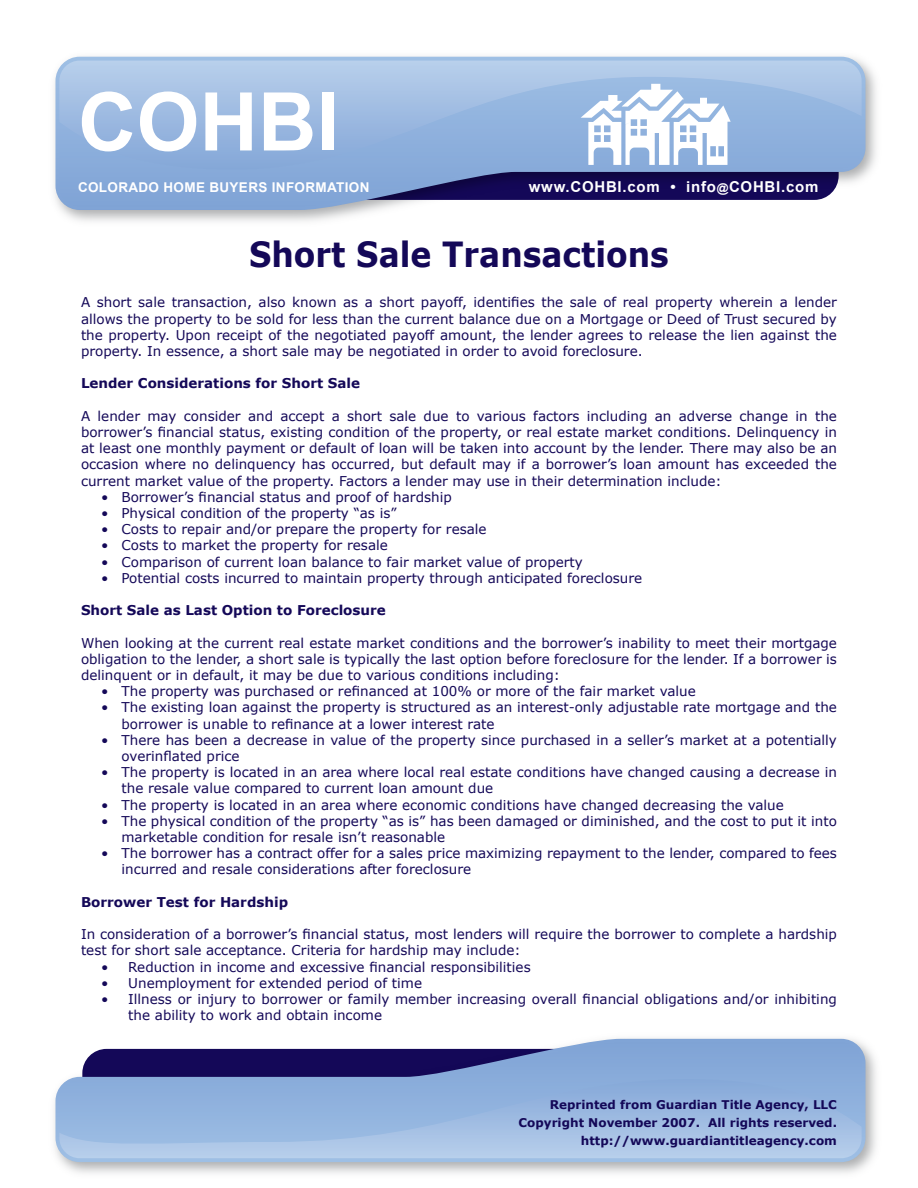
<style>
.page{position:relative;width:918px;height:1188px;background:#fff}
.page>*{position:absolute;margin:0;border:0;box-sizing:border-box;transform-origin:0 0}
.t1{font:700 81px "Arial";color:#fff}
.t2{font:700 34.65px "Verdana";color:#140858;scale:.91 1}
.t3{font:700 15px "Arial";letter-spacing:.05em;color:#fff}
.t4{font:13.5px/16.2px "Verdana";color:#140858}
.t5{font:700 13.5px "Verdana";color:#140858}
.t6{font:700 13.5px "Arial";letter-spacing:.025em;color:#fff}
.t7{font:700 12px/18px "Verdana";color:#140858;text-align:right}
.s1{font-size:12px}
</style>
<div class="page">
<svg style="left:56px;top:1039px;width:810px;height:123px"></svg>
<svg style="left:59px;top:1043px;width:803px;height:36px;background:#6975ab"></svg>
<svg style="left:59px;top:1079px;width:803px;height:79px;background:#9bb9e1"></svg>
<img style="left:54px;top:56px;width:822px;height:166px">
<svg style="left:56px;top:57px;width:810px;height:153px"></svg>
<svg style="left:59px;top:170px;width:803px;height:36px;background:#6773a7"></svg>
<svg style="left:59px;top:61px;width:803px;height:109px;background:#9cbae1"></svg>
<svg style="left:581px;top:84px;width:150px;height:81px"></svg>
<h1 class="t1" style="left:78px;top:69px;width:262px">COHBI</h1>
<p class="t6" style="left:78px;top:179px;width:276px">COLORADO HOME BUYERS INFORMATION</p>
<p class="t3" style="left:529px;top:177px;width:291px">WWW.COHBI.COM • INFO<span class="s1">@</span>COHBI.COM</p>
<h2 class="t2" style="left:249px;top:232px;width:463px">Short Sale Transactions</h2>
<p class="t4" style="left:81px;top:294px;width:757px;text-align:justify">A short sale transaction, also known as a short payoff, identifies the sale of real property wherein a lender allows the property to be sold for less than the current balance due on a Mortgage or Deed of Trust secured by the property. Upon receipt of the negotiated payoff amount, the lender agrees to release the lien against the property. In essence, a short sale may be negotiated in order to avoid foreclosure.</p>
<p class="t5" style="left:81px;top:375px;width:281px">Lender Considerations for Short Sale</p>
<p class="t4" style="left:81px;top:407px;width:758px;text-align:justify">A lender may consider and accept a short sale due to various factors including an adverse change in the borrower’s financial status, existing condition of the property, or real estate market conditions. Delinquency in at least one monthly payment or default of loan will be taken into account by the lender. There may also be an occasion where no delinquency has occurred, but default may if a borrower’s loan amount has exceeded the current market value of the property. Factors a lender may use in their determination include:</p>
<p class="t4" style="left:101px;top:488px;width:352px">• Borrower’s financial status and proof of hardship</p>
<p class="t4" style="left:101px;top:504px;width:297px">• Physical condition of the property “as is”</p>
<p class="t4" style="left:101px;top:521px;width:387px">• Costs to repair and/or prepare the property for resale</p>
<p class="t4" style="left:101px;top:537px;width:288px">• Costs to market the property for resale</p>
<p class="t4" style="left:101px;top:553px;width:483px">• Comparison of current loan balance to fair market value of property</p>
<p class="t4" style="left:101px;top:569px;width:543px">• Potential costs incurred to maintain property through anticipated foreclosure</p>
<p class="t5" style="left:81px;top:602px;width:306px">Short Sale as Last Option to Foreclosure</p>
<p class="t4" style="left:81px;top:634px;width:757px;text-align:justify">When looking at the current real estate market conditions and the borrower’s inability to meet their mortgage obligation to the lender, a short sale is typically the last option before foreclosure for the lender. If a borrower is delinquent or in default, it may be due to various conditions including:</p>
<p class="t4" style="left:101px;top:683px;width:596px">• The property was purchased or refinanced at 100% or more of the fair market value</p>
<p class="t4" style="left:122px;top:699px;width:717px;text-indent:-20px">• The existing loan against the property is structured as an interest-only adjustable rate mortgage and the borrower is unable to refinance at a lower interest rate</p>
<p class="t4" style="left:122px;top:731px;width:717px;text-indent:-20px">• There has been a decrease in value of the property since purchased in a seller’s market at a potentially overinflated price</p>
<p class="t4" style="left:122px;top:764px;width:717px;text-indent:-20px">• The property is located in an area where local real estate conditions have changed causing a decrease in the resale value compared to current loan amount due</p>
<p class="t4" style="left:101px;top:796px;width:684px">• The property is located in an area where economic conditions have changed decreasing the value</p>
<p class="t4" style="left:122px;top:812px;width:717px;text-indent:-20px">• The physical condition of the property “as is” has been damaged or diminished, and the cost to put it into marketable condition for resale isn’t reasonable</p>
<p class="t4" style="left:122px;top:845px;width:717px;text-indent:-20px">• The borrower has a contract offer for a sales price maximizing repayment to the lender, compared to fees incurred and resale considerations after foreclosure</p>
<p class="t5" style="left:81px;top:893px;width:209px">Borrower Test for Hardship</p>
<p class="t4" style="left:81px;top:926px;width:758px">In consideration of a borrower’s financial status, most lenders will require the borrower to complete a hardship test for short sale acceptance. Criteria for hardship may include:</p>
<p class="t4" style="left:101px;top:958px;width:431px">• Reduction in income and excessive financial responsibilities</p>
<p class="t4" style="left:101px;top:974px;width:322px">• Unemployment for extended period of time</p>
<p class="t4" style="left:128px;top:990px;width:710px;text-indent:-27px">• Illness or injury to borrower or family member increasing overall financial obligations and/or inhibiting the ability to work and obtain income</p>
<p class="t7" style="left:519px;top:1095px;width:320px">Reprinted from Guardian Title Agency, LLC<br>Copyright November 2007. All rights reserved. http://www.guardiantitleagency.com</p>
</div>
